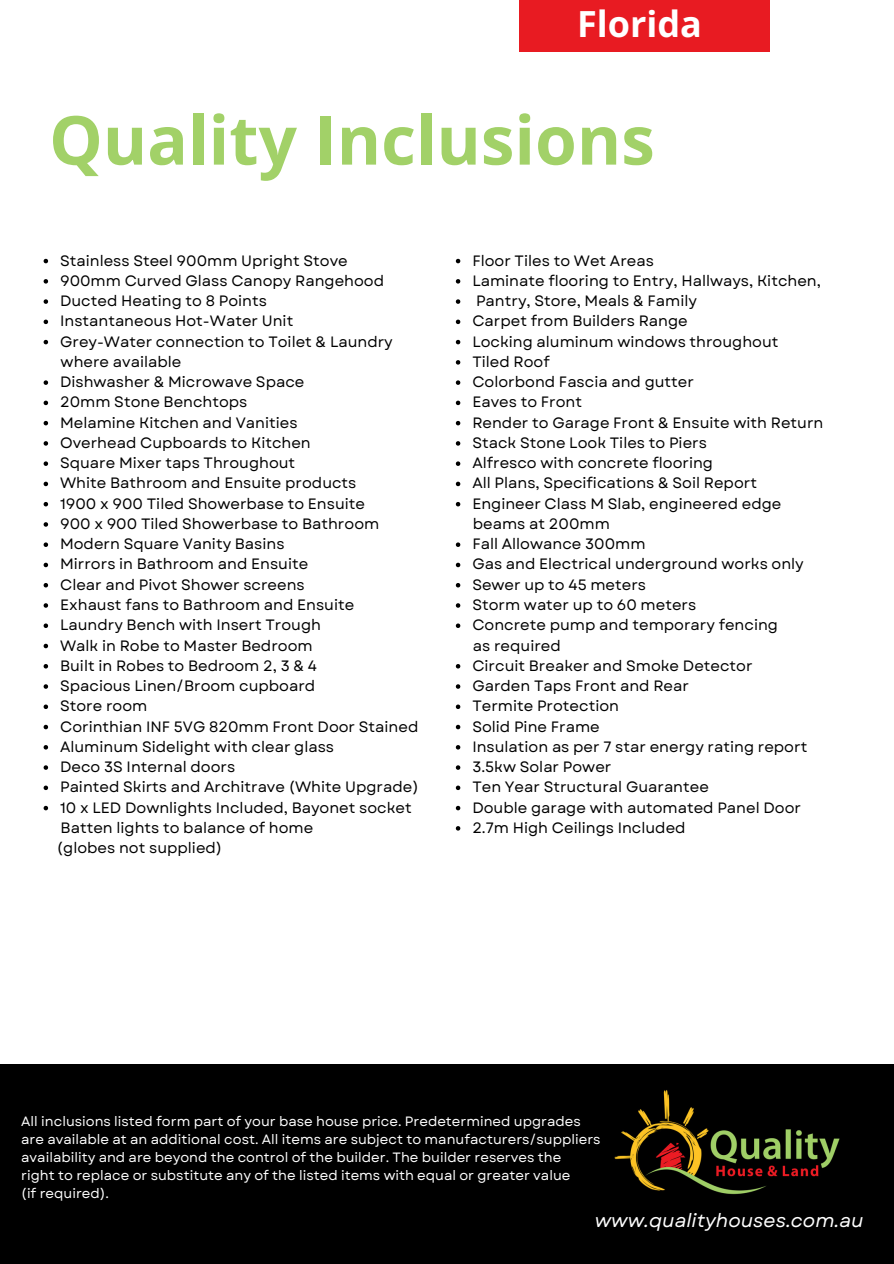
<style>
.page{position:relative;width:894px;height:1264px;background:#fff}
.page>*{position:absolute;margin:0;border:0;box-sizing:border-box;transform-origin:0 0}
.t1{font:700 67.5px "Open Sans";color:#a2d168}
.t2{font:700 36px "Open Sans";color:#fff}
.t3{font:italic 19.05px "Garet";color:#fff}
.t4{font:15px "Garet";color:#000}
.t5{font:13.5px "Garet";color:#fff}
</style>
<div class="page">
<div style="left:0;top:1064px;width:893px;height:199px;background:#000"></div>
<img style="left:614px;top:1090px;width:226px;height:105px">
<div style="left:518px;top:0;width:251px;height:51px;background:#e81b22"></div>
<svg style="left:44px;top:259px;width:4px;height:4px"></svg>
<svg style="left:44px;top:279px;width:4px;height:4px"></svg>
<svg style="left:44px;top:299px;width:4px;height:5px"></svg>
<svg style="left:44px;top:319px;width:4px;height:5px"></svg>
<svg style="left:44px;top:340px;width:4px;height:4px"></svg>
<svg style="left:44px;top:380px;width:4px;height:5px"></svg>
<svg style="left:44px;top:400px;width:4px;height:5px"></svg>
<svg style="left:44px;top:421px;width:4px;height:4px"></svg>
<svg style="left:44px;top:441px;width:4px;height:4px"></svg>
<svg style="left:44px;top:461px;width:4px;height:5px"></svg>
<svg style="left:44px;top:481px;width:4px;height:5px"></svg>
<svg style="left:44px;top:502px;width:4px;height:4px"></svg>
<svg style="left:44px;top:522px;width:4px;height:4px"></svg>
<svg style="left:44px;top:542px;width:4px;height:5px"></svg>
<svg style="left:44px;top:562px;width:4px;height:5px"></svg>
<svg style="left:44px;top:583px;width:4px;height:4px"></svg>
<svg style="left:44px;top:603px;width:4px;height:4px"></svg>
<svg style="left:44px;top:623px;width:4px;height:5px"></svg>
<svg style="left:44px;top:643px;width:4px;height:5px"></svg>
<svg style="left:44px;top:664px;width:4px;height:4px"></svg>
<svg style="left:44px;top:684px;width:4px;height:4px"></svg>
<svg style="left:44px;top:704px;width:4px;height:5px"></svg>
<svg style="left:44px;top:724px;width:4px;height:5px"></svg>
<svg style="left:44px;top:745px;width:4px;height:4px"></svg>
<svg style="left:44px;top:765px;width:4px;height:4px"></svg>
<svg style="left:44px;top:785px;width:4px;height:5px"></svg>
<svg style="left:44px;top:805px;width:4px;height:5px"></svg>
<svg style="left:455px;top:259px;width:5px;height:4px"></svg>
<svg style="left:455px;top:279px;width:5px;height:4px"></svg>
<svg style="left:455px;top:299px;width:5px;height:5px"></svg>
<svg style="left:455px;top:319px;width:5px;height:5px"></svg>
<svg style="left:455px;top:340px;width:5px;height:4px"></svg>
<svg style="left:455px;top:360px;width:5px;height:4px"></svg>
<svg style="left:455px;top:380px;width:5px;height:5px"></svg>
<svg style="left:455px;top:400px;width:5px;height:5px"></svg>
<svg style="left:455px;top:421px;width:5px;height:4px"></svg>
<svg style="left:455px;top:441px;width:5px;height:4px"></svg>
<svg style="left:455px;top:461px;width:5px;height:5px"></svg>
<svg style="left:455px;top:481px;width:5px;height:5px"></svg>
<svg style="left:455px;top:502px;width:5px;height:4px"></svg>
<svg style="left:455px;top:542px;width:5px;height:5px"></svg>
<svg style="left:455px;top:562px;width:5px;height:5px"></svg>
<svg style="left:455px;top:583px;width:5px;height:4px"></svg>
<svg style="left:455px;top:603px;width:5px;height:4px"></svg>
<svg style="left:455px;top:623px;width:5px;height:5px"></svg>
<svg style="left:455px;top:664px;width:5px;height:4px"></svg>
<svg style="left:455px;top:684px;width:5px;height:4px"></svg>
<svg style="left:455px;top:704px;width:5px;height:5px"></svg>
<svg style="left:455px;top:724px;width:5px;height:5px"></svg>
<svg style="left:455px;top:745px;width:5px;height:4px"></svg>
<svg style="left:455px;top:765px;width:5px;height:4px"></svg>
<svg style="left:455px;top:785px;width:5px;height:5px"></svg>
<svg style="left:455px;top:805px;width:5px;height:5px"></svg>
<svg style="left:455px;top:826px;width:5px;height:4px"></svg>
<p class="t2" style="left:577px;top:-2px;width:126px">Florida</p>
<h1 class="t1" style="left:49px;top:92px;width:607px">Quality Inclusions</h1>
<p class="t4" style="left:60px;top:249px;width:289px">Stainless Steel 900mm Upright Stove</p>
<p class="t4" style="left:60px;top:270px;width:325px">900mm Curved Glass Canopy Rangehood</p>
<p class="t4" style="left:60px;top:290px;width:208px">Ducted Heating to 8 Points</p>
<p class="t4" style="left:60px;top:310px;width:235px">Instantaneous Hot-Water Unit</p>
<p class="t4" style="left:60px;top:330px;width:334px">Grey-Water connection to Toilet &amp; Laundry</p>
<p class="t4" style="left:61px;top:351px;width:122px">where available</p>
<p class="t4" style="left:60px;top:371px;width:246px">Dishwasher &amp; Microwave Space</p>
<p class="t4" style="left:60px;top:391px;width:189px">20mm Stone Benchtops</p>
<p class="t4" style="left:60px;top:411px;width:239px">Melamine Kitchen and Vanities</p>
<p class="t4" style="left:60px;top:432px;width:252px">Overhead Cupboards to Kitchen</p>
<p class="t4" style="left:60px;top:452px;width:237px">Square Mixer taps Throughout</p>
<p class="t4" style="left:60px;top:472px;width:298px">White Bathroom and Ensuite products</p>
<p class="t4" style="left:60px;top:492px;width:306px">1900 x 900 Tiled Showerbase to Ensuite</p>
<p class="t4" style="left:60px;top:513px;width:320px">900 x 900 Tiled Showerbase to Bathroom</p>
<p class="t4" style="left:60px;top:533px;width:226px">Modern Square Vanity Basins</p>
<p class="t4" style="left:60px;top:553px;width:249px">Mirrors in Bathroom and Ensuite</p>
<p class="t4" style="left:60px;top:573px;width:246px">Clear and Pivot Shower screens</p>
<p class="t4" style="left:60px;top:594px;width:296px">Exhaust fans to Bathroom and Ensuite</p>
<p class="t4" style="left:60px;top:614px;width:262px">Laundry Bench with Insert Trough</p>
<p class="t4" style="left:60px;top:634px;width:254px">Walk in Robe to Master Bedroom</p>
<p class="t4" style="left:60px;top:654px;width:258px">Built in Robes to Bedroom 2, 3 &amp; 4</p>
<p class="t4" style="left:60px;top:675px;width:257px">Spacious Linen/Broom cupboard</p>
<p class="t4" style="left:60px;top:695px;width:89px">Store room</p>
<p class="t4" style="left:60px;top:715px;width:360px">Corinthian INF 5VG 820mm Front Door Stained</p>
<p class="t4" style="left:60px;top:735px;width:275px">Aluminum Sidelight with clear glass</p>
<p class="t4" style="left:60px;top:756px;width:177px">Deco 3S Internal doors</p>
<p class="t4" style="left:60px;top:776px;width:360px">Painted Skirts and Architrave (White Upgrade)</p>
<p class="t4" style="left:60px;top:796px;width:353px">10 x LED Downlights Included, Bayonet socket</p>
<p class="t4" style="left:61px;top:816px;width:254px">Batten lights to balance of home</p>
<p class="t4" style="left:57px;top:837px;width:167px">(globes not supplied)</p>
<p class="t4" style="left:472px;top:249px;width:183px">Floor Tiles to Wet Areas</p>
<p class="t4" style="left:472px;top:270px;width:350px">Laminate flooring to Entry, Hallways, Kitchen,</p>
<p class="t4" style="left:476px;top:290px;width:222px">Pantry, Store, Meals &amp; Family</p>
<p class="t4" style="left:472px;top:310px;width:217px">Carpet from Builders Range</p>
<p class="t4" style="left:472px;top:330px;width:307px">Locking aluminum windows throughout</p>
<p class="t4" style="left:472px;top:351px;width:79px">Tiled Roof</p>
<p class="t4" style="left:472px;top:371px;width:223px">Colorbond Fascia and gutter</p>
<p class="t4" style="left:472px;top:391px;width:111px">Eaves to Front</p>
<p class="t4" style="left:472px;top:411px;width:352px">Render to Garage Front &amp; Ensuite with Return</p>
<p class="t4" style="left:472px;top:432px;width:236px">Stack Stone Look Tiles to Piers</p>
<p class="t4" style="left:472px;top:452px;width:242px">Alfresco with concrete flooring</p>
<p class="t4" style="left:472px;top:472px;width:286px">All Plans, Specifications &amp; Soil Report</p>
<p class="t4" style="left:472px;top:492px;width:310px">Engineer Class M Slab, engineered edge</p>
<p class="t4" style="left:472px;top:513px;width:138px">beams at 200mm</p>
<p class="t4" style="left:472px;top:533px;width:175px">Fall Allowance 300mm</p>
<p class="t4" style="left:472px;top:553px;width:333px">Gas and Electrical underground works only</p>
<p class="t4" style="left:472px;top:573px;width:175px">Sewer up to 45 meters</p>
<p class="t4" style="left:472px;top:594px;width:225px">Storm water up to 60 meters</p>
<p class="t4" style="left:472px;top:614px;width:307px">Concrete pump and temporary fencing</p>
<p class="t4" style="left:472px;top:634px;width:89px">as required</p>
<p class="t4" style="left:472px;top:654px;width:282px">Circuit Breaker and Smoke Detector</p>
<p class="t4" style="left:472px;top:675px;width:218px">Garden Taps Front and Rear</p>
<p class="t4" style="left:472px;top:695px;width:148px">Termite Protection</p>
<p class="t4" style="left:472px;top:715px;width:129px">Solid Pine Frame</p>
<p class="t4" style="left:472px;top:735px;width:336px">Insulation as per 7 star energy rating report</p>
<p class="t4" style="left:472px;top:756px;width:140px">3.5kw Solar Power</p>
<p class="t4" style="left:472px;top:776px;width:238px">Ten Year Structural Guarantee</p>
<p class="t4" style="left:472px;top:796px;width:330px">Double garage with automated Panel Door</p>
<p class="t4" style="left:472px;top:816px;width:215px">2.7m High Ceilings Included</p>
<p class="t5" style="left:21px;top:1111px;width:561px">All inclusions listed form part of your base house price. Predetermined upgrades</p>
<p class="t5" style="left:21px;top:1129px;width:580px">are available at an additional cost. All items are subject to manufacturers/suppliers</p>
<p class="t5" style="left:21px;top:1147px;width:541px">availability and are beyond the control of the builder. The builder reserves the</p>
<p class="t5" style="left:21px;top:1165px;width:550px">right to replace or substitute any of the listed items with equal or greater value</p>
<p class="t5" style="left:21px;top:1183px;width:89px">(if required).</p>
<h2 class="t3" style="left:594px;top:1206px;width:270px">www.qualityhouses.com.au</h2>
</div>
